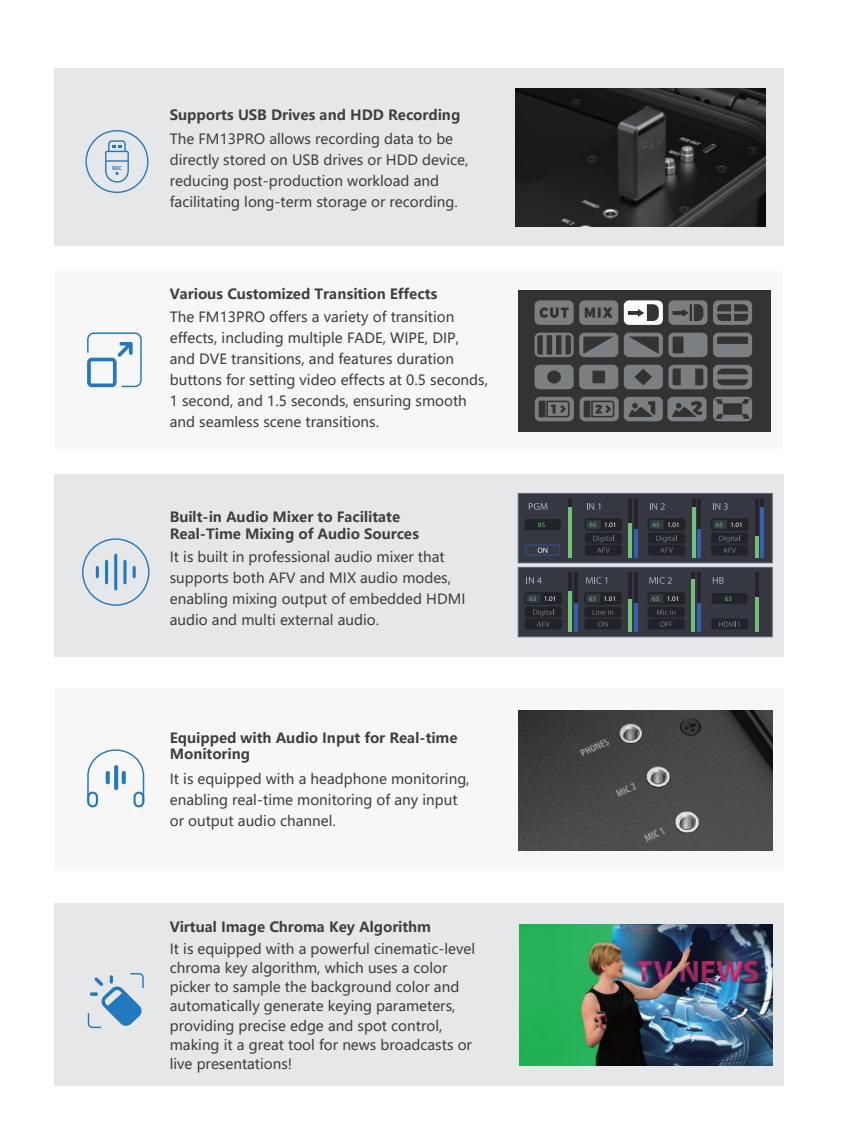
<style>
.page{position:relative;width:844px;height:1145px;background:#fff}
.page>*{position:absolute;margin:0;border:0;box-sizing:border-box;transform-origin:0 0}
.t1{font:14px/21px "Microsoft Ya Hei";color:#3e3e3f}
.t2{font:700 14px/16.8px "Microsoft Ya Hei";color:#3e3e3f}
.t3{font:700 5.08px "Microsoft Ya Hei";color:#2379be}
</style>
<div class="page">
<div style="left:54px;top:903px;width:730px;height:182px;background:#e6e7e9"></div>
<svg style="left:87px;top:973px;width:57px;height:55px"></svg>
<img style="left:519px;top:924px;width:253px;height:141px">
<div style="left:54px;top:271px;width:727px;height:178px;background:#f7f7f8"></div>
<svg style="left:87px;top:332px;width:55px;height:55px"></svg>
<div style="left:518px;top:290px;width:252px;height:142px;background:#333334"></div>
<svg style="left:534px;top:365px;width:39px;height:24px"></svg>
<svg style="left:668px;top:365px;width:84px;height:24px"></svg>
<svg style="left:579px;top:365px;width:83px;height:24px"></svg>
<svg style="left:668px;top:300px;width:84px;height:25px"></svg>
<svg style="left:534px;top:300px;width:39px;height:25px"></svg>
<svg style="left:579px;top:300px;width:83px;height:25px"></svg>
<svg style="left:534px;top:397px;width:39px;height:24px"></svg>
<svg style="left:534px;top:333px;width:39px;height:24px"></svg>
<svg style="left:668px;top:333px;width:84px;height:24px"></svg>
<svg style="left:579px;top:333px;width:83px;height:24px"></svg>
<svg style="left:713px;top:397px;width:39px;height:24px"></svg>
<svg style="left:579px;top:397px;width:127px;height:24px"></svg>
<div style="left:54px;top:688px;width:730px;height:182px;background:#f7f7f8"></div>
<svg style="left:87px;top:749px;width:57px;height:58px"></svg>
<img style="left:518px;top:710px;width:254px;height:140px">
<div style="left:54px;top:68px;width:730px;height:178px;background:#e6e7e9"></div>
<img style="left:515px;top:89px;width:250px;height:138px">
<div style="left:85px;top:130px;width:63px;height:63px;border:1px solid #2379be;border-radius:50%"></div>
<svg style="left:105px;top:140px;width:24px;height:43px"></svg>
<div style="left:54px;top:475px;width:730px;height:182px;background:#e6e7e9"></div>
<div style="left:82px;top:538px;width:67px;height:68px;border:1px solid #2379be;border-radius:50%"></div>
<svg style="left:96px;top:566px;width:3px;height:12px"></svg>
<svg style="left:133px;top:566px;width:3px;height:12px"></svg>
<hr style="left:123px;top:560px;width:3px;height:24px;background:#2379be;border-radius:2px">
<hr style="left:105px;top:560px;width:3px;height:24px;background:#2379be;border-radius:2px">
<hr style="left:114px;top:553px;width:3px;height:37px;background:#2379be;border-radius:2px">
<div style="left:518px;top:493px;width:254px;height:70px;background:#353841;border:1px solid #5a6379"></div>
<svg style="left:528px;top:503px;width:19px;height:7px"></svg>
<hr style="left:568px;top:499px;width:3px;height:51px;background:#27202b">
<hr style="left:568px;top:507px;width:3px;height:50px;background:#70c276">
<svg style="left:525px;top:544px;width:35px;height:11px"></svg>
<div style="left:524px;top:519px;width:36px;height:11px;background:#212329;border-radius:2px"></div>
<svg style="left:538px;top:522px;width:6px;height:5px"></svg>
<svg style="left:587px;top:503px;width:13px;height:6px"></svg>
<hr style="left:634px;top:499px;width:3px;height:51px;background:#27202b">
<hr style="left:634px;top:529px;width:3px;height:28px;background:#355fac">
<hr style="left:628px;top:499px;width:3px;height:51px;background:#27202b">
<hr style="left:628px;top:522px;width:3px;height:35px;background:#70c276">
<div style="left:584px;top:544px;width:37px;height:11px;background:#212329;border-radius:2px"></div>
<div style="left:584px;top:532px;width:37px;height:11px;background:#212329;border-radius:2px"></div>
<div style="left:584px;top:518px;width:38px;height:13px;border:2px solid #212329;border-radius:2px"></div>
<svg style="left:589px;top:519px;width:32px;height:34px"></svg>
<svg style="left:650px;top:503px;width:14px;height:6px"></svg>
<hr style="left:697px;top:499px;width:3px;height:51px;background:#27202b">
<hr style="left:697px;top:529px;width:3px;height:28px;background:#355fac">
<svg style="left:692px;top:499px;width:3px;height:8px"></svg>
<svg style="left:692px;top:507px;width:3px;height:50px"></svg>
<div style="left:647px;top:544px;width:37px;height:11px;background:#212329;border-radius:2px"></div>
<div style="left:647px;top:532px;width:37px;height:11px;background:#212329;border-radius:2px"></div>
<div style="left:647px;top:518px;width:38px;height:13px;border:2px solid #212329;border-radius:2px"></div>
<svg style="left:652px;top:519px;width:32px;height:34px"></svg>
<svg style="left:713px;top:503px;width:14px;height:7px"></svg>
<hr style="left:760px;top:499px;width:3px;height:51px;background:#27202b">
<hr style="left:760px;top:507px;width:3px;height:50px;background:#355fac">
<hr style="left:755px;top:499px;width:3px;height:51px;background:#27202b">
<hr style="left:755px;top:536px;width:3px;height:21px;background:#70c276">
<div style="left:710px;top:544px;width:37px;height:11px;background:#212329;border-radius:2px"></div>
<div style="left:710px;top:532px;width:37px;height:11px;background:#212329;border-radius:2px"></div>
<div style="left:710px;top:518px;width:38px;height:13px;border:2px solid #212329;border-radius:2px"></div>
<svg style="left:715px;top:519px;width:32px;height:34px"></svg>
<div style="left:518px;top:567px;width:254px;height:70px;background:#353841;border:1px solid #5a6379"></div>
<svg style="left:526px;top:577px;width:15px;height:6px"></svg>
<hr style="left:574px;top:573px;width:3px;height:51px;background:#27202b">
<hr style="left:574px;top:603px;width:3px;height:28px;background:#355fac">
<hr style="left:568px;top:573px;width:3px;height:51px;background:#27202b">
<hr style="left:568px;top:591px;width:3px;height:40px;background:#70c276">
<div style="left:524px;top:618px;width:37px;height:11px;background:#212329;border-radius:2px"></div>
<div style="left:524px;top:606px;width:37px;height:11px;background:#212329;border-radius:2px"></div>
<div style="left:524px;top:592px;width:38px;height:12px;border:2px solid #212329;border-radius:2px"></div>
<svg style="left:529px;top:593px;width:32px;height:33px"></svg>
<svg style="left:586px;top:577px;width:21px;height:6px"></svg>
<hr style="left:634px;top:573px;width:3px;height:51px;background:#27202b">
<hr style="left:634px;top:603px;width:3px;height:28px;background:#355fac">
<hr style="left:628px;top:573px;width:3px;height:51px;background:#27202b">
<hr style="left:628px;top:599px;width:3px;height:32px;background:#70c276">
<div style="left:584px;top:618px;width:37px;height:11px;background:#212329;border-radius:2px"></div>
<svg style="left:598px;top:621px;width:9px;height:6px"></svg>
<div style="left:584px;top:606px;width:37px;height:11px;background:#212329;border-radius:2px"></div>
<div style="left:584px;top:592px;width:37px;height:12px;border:2px solid #212329;border-radius:2px"></div>
<svg style="left:589px;top:593px;width:31px;height:22px"></svg>
<svg style="left:649px;top:577px;width:22px;height:6px"></svg>
<hr style="left:697px;top:573px;width:3px;height:51px;background:#27202b">
<hr style="left:697px;top:603px;width:3px;height:28px;background:#355fac">
<hr style="left:691px;top:573px;width:3px;height:51px;background:#27202b">
<hr style="left:691px;top:579px;width:3px;height:52px;background:#70c276">
<div style="left:647px;top:618px;width:37px;height:11px;background:#212329;border-radius:2px"></div>
<svg style="left:660px;top:621px;width:12px;height:6px"></svg>
<div style="left:647px;top:606px;width:37px;height:11px;background:#212329;border-radius:2px"></div>
<div style="left:647px;top:592px;width:37px;height:12px;border:2px solid #212329;border-radius:2px"></div>
<svg style="left:652px;top:593px;width:32px;height:22px"></svg>
<svg style="left:712px;top:577px;width:11px;height:6px"></svg>
<hr style="left:755px;top:573px;width:3px;height:51px;background:#27202b">
<hr style="left:755px;top:596px;width:3px;height:35px;background:#70c276">
<div style="left:710px;top:618px;width:37px;height:11px;background:#212329;border-radius:2px"></div>
<svg style="left:719px;top:621px;width:20px;height:6px"></svg>
<div style="left:711px;top:593px;width:36px;height:11px;background:#212329;border-radius:2px"></div>
<svg style="left:725px;top:596px;width:6px;height:5px"></svg>
<p class="t3" style="left:112px;top:164px;width:11px">REC</p>
<p class="t2" style="left:170px;top:106px;width:292px">Supports USB Drives and HDD Recording</p>
<p class="t1" style="left:170px;top:128px;width:300px">The FM13PRO allows recording data to be directly stored on USB drives or HDD device, reducing post-production workload and facilitating long-term storage or recording.</p>
<p class="t2" style="left:170px;top:285px;width:269px">Various Customized Transition Effects</p>
<p class="t1" style="left:170px;top:306px;width:320px">The FM13PRO offers a variety of transition effects, including multiple FADE, WIPE, DIP,<br>and DVE transitions, and features duration buttons for setting video effects at 0.5 seconds, 1 second, and 1.5 seconds, ensuring smooth and seamless scene transitions.</p>
<p class="t2" style="left:170px;top:508px;width:251px">Built-in Audio Mixer to Facilitate<br>Real-Time Mixing of Audio Sources</p>
<p class="t1" style="left:170px;top:546px;width:297px">It is built in professional audio mixer that supports both AFV and MIX audio modes, enabling mixing output of embedded HDMI audio and multi external audio.</p>
<p class="t2" style="left:170px;top:728px;width:289px">Equipped with Audio Input for Real-time<br>Monitoring</p>
<p class="t1" style="left:170px;top:767px;width:301px">It is equipped with a headphone monitoring, enabling real-time monitoring of any input or output audio channel.</p>
<p class="t2" style="left:170px;top:918px;width:263px">Virtual Image Chroma Key Algorithm</p>
<p class="t1" style="left:170px;top:938px;width:307px;line-height:19.2px">It is equipped with a powerful cinematic-level chroma key algorithm, which uses a color picker to sample the background color and automatically generate keying parameters, providing precise edge and spot control, making it a great tool for news broadcasts or live presentations!</p>
</div>
